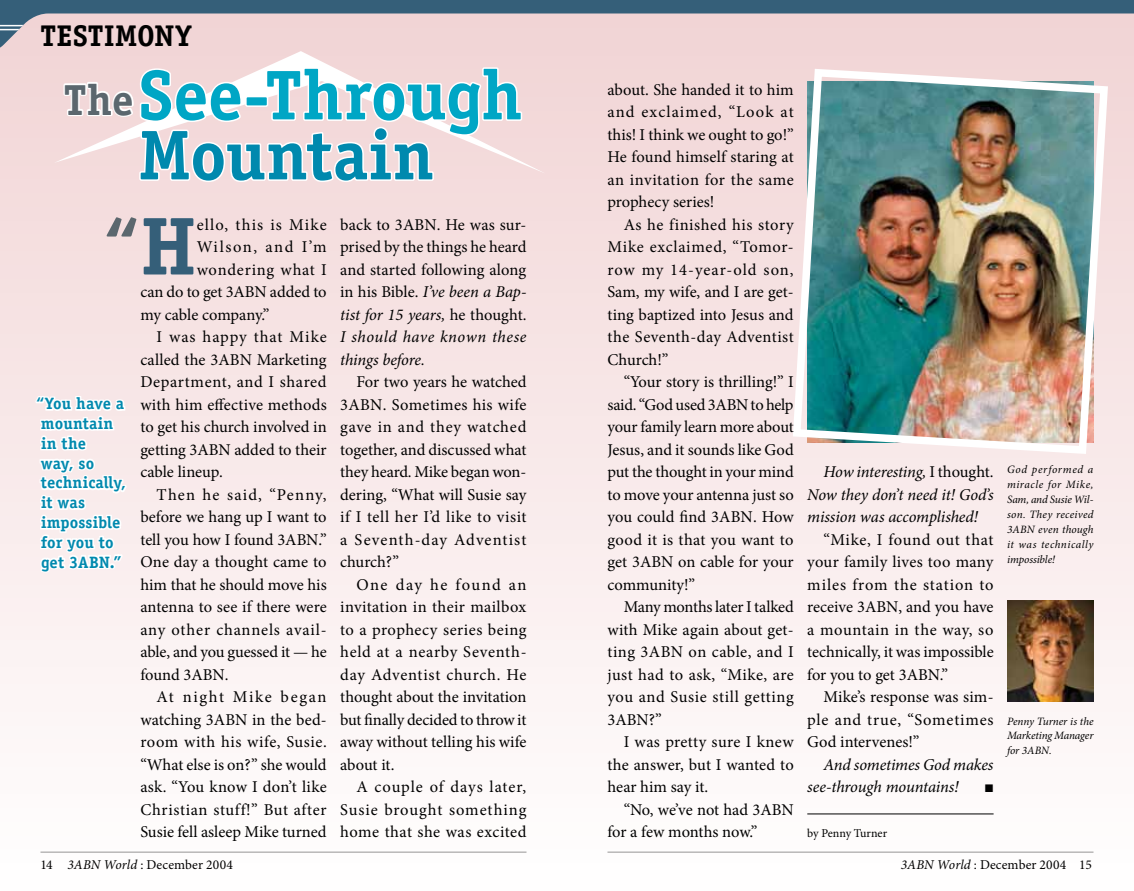
<style>
.page{position:relative;width:1134px;height:891px;background:#fff}
.page>*{position:absolute;margin:0;border:0;box-sizing:border-box;transform-origin:0 0}
.t1{font:700 82.2px "Officina Serif";color:#355f79}
.t2{font:700 73.2px "Officina Serif";color:#5b676e}
.t3{font:700 70.5px "Officina Serif";letter-spacing:-.01em;color:#00a6c5}
.t4{font:700 70.5px "Officina Serif";letter-spacing:-.01em;color:#0089ae}
.t5{font:700 43.5px "Officina Serif";color:#5b676e}
.t6{font:700 30px "Officina Serif";letter-spacing:.01em;color:#000}
.t7{font:16.5px/22.5px "Minion Pro";letter-spacing:.005em;color:#000;text-align:justify}
.t8{font:italic 16.5px/22.5px "Minion Pro";letter-spacing:-.01em;color:#000;text-align:justify}
.t9{font:700 16.5px/19.8px "Officina Serif";letter-spacing:.005em;color:#0089ae}
.t10{font:16.5px "Minion Pro";letter-spacing:.035em;color:#000}
.t11{font:16.5px "Minion Pro";letter-spacing:.045em;color:#000}
.t12{font:16.5px "Minion Pro";letter-spacing:.075em;color:#000}
.t13{font:16.5px "Minion Pro";letter-spacing:.06em;color:#000}
.t14{font:16.5px "Minion Pro";letter-spacing:.1em;color:#000}
.t15{font:16.5px "Minion Pro";letter-spacing:.07em;color:#000}
.t16{font:16.5px "Minion Pro";letter-spacing:.09em;color:#000}
.t17{font:13.5px "Minion Pro";letter-spacing:.01em;color:#000}
.t18{font:12px "Minion Pro";color:#000}
.t19{font:italic 11.25px/15px "Minion Pro";color:#000;text-align:justify}
.t20{font:10.5px "Monotype Sorts";color:#000}
.s1{font-style:italic}
.s2{font-style:normal}
</style>
<div class="page">
<div style="left:0;top:0;width:1134px;height:891px;background:linear-gradient(to bottom,#f1d3d4,#fffefe)"></div>
<div style="left:54px;top:54px;width:492px;height:120px;background:#f2d6d7"></div>
<svg style="left:0;top:0;width:1134px;height:54px;fill:#f1d4d5"></svg>
<hr style="left:0;top:25px;width:1134px;height:1px;background:#fff">
<hr style="left:0;top:29px;width:1134px;height:1px;background:#fff">
<img style="left:1007px;top:600px;width:87px;height:102px">
<svg style="left:62px;top:66px;width:462px;height:137px"></svg>
<img style="left:789px;top:65px;width:323px;height:393px">
<hr style="left:807px;top:814px;width:187px;height:1px;background:#000">
<svg style="left:34px;top:379px;width:95px;height:215px"></svg>
<hr style="left:40px;top:852px;width:486px;height:1px;background:#959595">
<hr style="left:608px;top:852px;width:486px;height:1px;background:#959595">
<h3 class="t6" style="left:40px;top:17px;width:153px">Testimony</h3>
<h3 class="t3" style="left:138px;top:51px;width:387px">See-Through</h3>
<h3 class="t5" style="left:64px;top:73px;width:71px">The</h3>
<p class="t7" style="left:608px;top:78px;width:188px">about. She handed it to him and exclaimed, “Look at this! I think we ought to go!” He found himself staring at an invitation for the same prophecy series!</p>
<p class="t7" style="left:608px;top:213px;width:188px;text-indent:16px">As he finished his story Mike exclaimed, “Tomor&shy;row my 14-year-old son, Sam, my wife, and I are get&shy;ting baptized into Jesus and the Seventh-day Adventist Church!”</p>
<p class="t7" style="left:608px;top:371px;width:188px;text-indent:16px">“Your story is thrilling!” I said. “God used 3ABN to help your family learn more about Jesus, and it sounds like God put the thought in your mind to move your antenna just so you could find 3ABN. How good it is that you want to get 3ABN on cable for your community!”</p>
<p class="t7" style="left:608px;top:596px;width:188px;text-indent:16px">Many months later I talked with Mike again about get&shy;ting 3ABN on cable, and I just had to ask, “Mike, are you and Susie still getting 3ABN?”</p>
<p class="t7" style="left:608px;top:731px;width:188px;text-indent:16px">I was pretty sure I knew the answer, but I wanted to hear him say it.</p>
<p class="t7" style="left:608px;top:798px;width:188px;text-indent:16px">“No, we’ve not had 3ABN for a few months now.”</p>
<h3 class="t4" style="left:138px;top:111px;width:298px">Mountain</h3>
<h2 class="t2" style="left:103px;top:199px;width:38px">“</h2>
<h1 class="t1" style="left:140px;top:195px;width:51px">H</h1>
<p class="t15" style="left:197px;top:213px;width:132px">ello, this is Mike</p>
<p class="t7" style="left:340px;top:213px;width:188px">back to 3ABN. He was sur&shy;prised by the things he heard and started following along in his Bible. <span class="s1">I’ve been a Bap&shy;tist for 15 years,</span> he thought.<br><span class="s1">I should have known these things before.</span></p>
<p class="t7" style="left:340px;top:371px;width:188px;text-indent:16px">For two years he watched 3ABN. Sometimes his wife gave in and they watched together, and discussed what they heard. Mike began won&shy;dering, “What will Susie say if I tell her I’d like to visit a Seventh-day Adventist church?”</p>
<p class="t7" style="left:340px;top:573px;width:188px;text-indent:16px">One day he found an invitation in their mailbox to a prophecy series being held at a nearby Seventh&shy;day Adventist church. He thought about the invitation but finally decided to throw it away without telling his wife about it.</p>
<p class="t7" style="left:340px;top:776px;width:188px;text-indent:16px">A couple of days later, Susie brought something home that she was excited</p>
<p class="t16" style="left:197px;top:236px;width:132px">Wilson, and I’m</p>
<p class="t11" style="left:197px;top:258px;width:132px">wondering what I</p>
<p class="t7" style="left:140px;top:281px;width:188px">can do to get 3ABN added to</p>
<p class="t7" style="left:140px;top:303px;width:131px">my cable company.”</p>
<p class="t13" style="left:157px;top:326px;width:172px">I was happy that Mike</p>
<p class="t7" style="left:140px;top:348px;width:188px">called the 3ABN Marketing</p>
<p class="t10" style="left:140px;top:371px;width:188px">Department, and I shared</p>
<p class="t7" style="left:140px;top:393px;width:188px">with him effective methods</p>
<p class="t7" style="left:140px;top:416px;width:188px">to get his church involved in</p>
<p class="t7" style="left:140px;top:438px;width:188px">getting 3ABN added to their</p>
<p class="t7" style="left:140px;top:461px;width:84px">cable lineup.</p>
<p class="t12" style="left:157px;top:483px;width:172px">Then he said, “Penny,</p>
<p class="t7" style="left:140px;top:506px;width:188px">before we hang up I want to</p>
<p class="t7" style="left:140px;top:528px;width:188px">tell you how I found 3ABN.”</p>
<p class="t7" style="left:140px;top:551px;width:188px">One day a thought came to</p>
<p class="t7" style="left:140px;top:573px;width:188px">him that he should move his</p>
<p class="t7" style="left:140px;top:596px;width:188px">antenna to see if there were</p>
<p class="t11" style="left:140px;top:618px;width:188px">any other channels avail-</p>
<p class="t7" style="left:140px;top:641px;width:188px">able, and you guessed it — he</p>
<p class="t7" style="left:140px;top:663px;width:90px">found 3ABN.</p>
<p class="t14" style="left:157px;top:686px;width:172px">At night Mike began</p>
<p class="t7" style="left:140px;top:708px;width:188px">watching 3ABN in the bed-</p>
<p class="t10" style="left:140px;top:731px;width:188px">room with his wife, Susie.</p>
<p class="t7" style="left:140px;top:753px;width:188px">“What else is on?” she would</p>
<p class="t7" style="left:140px;top:776px;width:188px">ask. “You know I don’t like</p>
<p class="t10" style="left:140px;top:798px;width:188px">Christian stuff!” But after</p>
<p class="t7" style="left:140px;top:821px;width:188px">Susie fell asleep Mike turned</p>
<p class="t9" style="left:36px;top:394px;width:92px">“You have a mountain in the<br>way, so technically, it was impossible for you to get 3ABN.”</p>
<p class="t8" style="left:807px;top:460px;width:188px;text-indent:16px">How interesting, <span class="s2">I thought.<br></span>Now they don’t need it! God’s mission was accomplished!</p>
<p class="t7" style="left:807px;top:528px;width:188px;text-indent:16px">“Mike, I found out that your family lives too many miles from the station to receive 3ABN, and you have a mountain in the way, so technically, it was impossible for you to get 3ABN.”</p>
<p class="t7" style="left:807px;top:686px;width:188px;text-indent:16px">Mike’s response was sim&shy;ple and true, “Sometimes God intervenes!”</p>
<p class="t8" style="left:807px;top:753px;width:188px;text-indent:16px">And sometimes God makes see-through mountains!</p>
<p class="t20" style="left:985px;top:784px;width:9px">n</p>
<p class="t19" style="left:1007px;top:462px;width:88px">God performed a miracle for Mike, Sam, and Susie Wil&shy;son. They received 3ABN even though it was technically impossible!</p>
<p class="t19" style="left:1007px;top:713px;width:88px">Penny Turner is the Marketing Manager for 3ABN.</p>
<p class="t18" style="left:807px;top:825px;width:81px">by Penny Turner</p>
<p class="t17" style="left:40px;top:855px;width:194px">14 <span class="s1">3ABN World</span> : December 2004</p>
<p class="t17" style="left:901px;top:855px;width:193px"><span class="s1">3ABN World</span> : December 2004 15</p>
</div>
